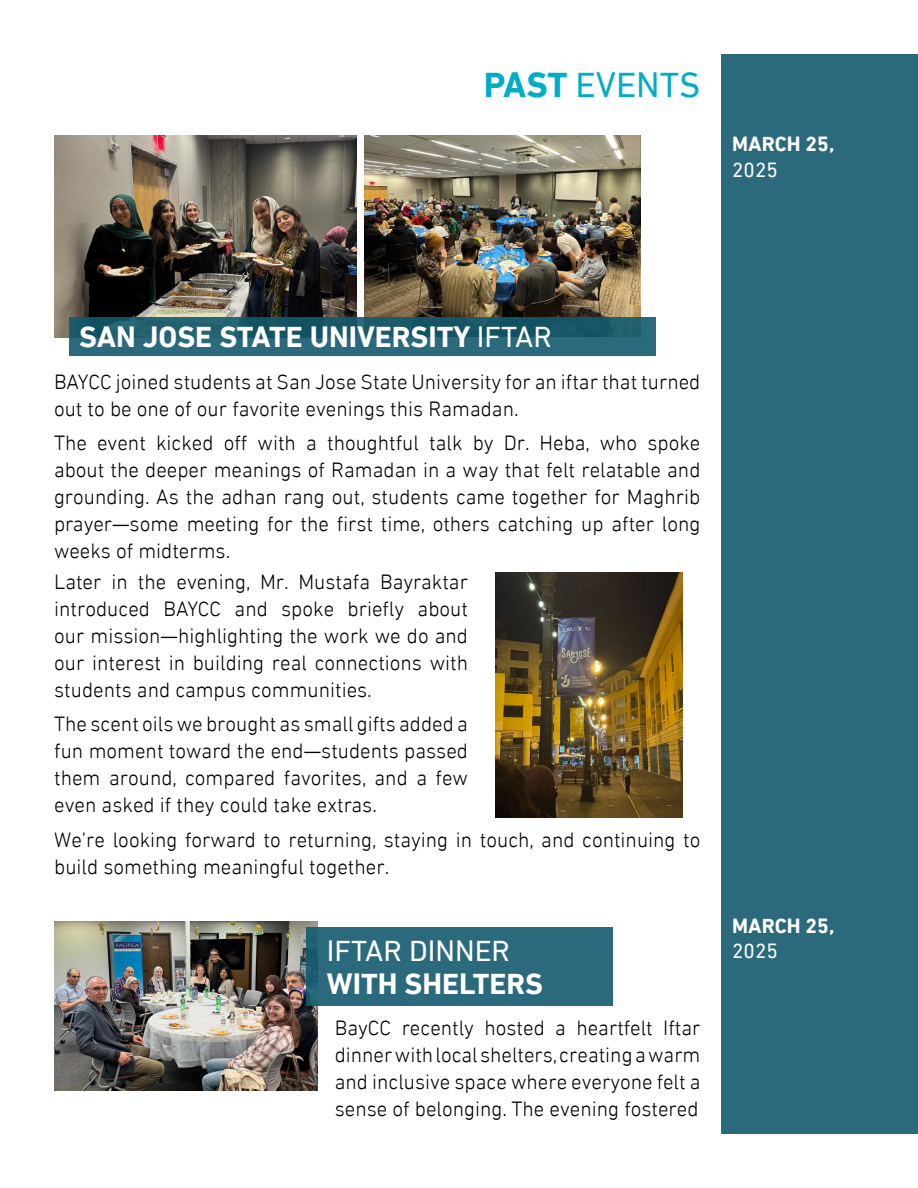
<style>
.page{position:relative;width:918px;height:1188px;background:#fff}
.page>*{position:absolute;margin:0;border:0;box-sizing:border-box;transform-origin:0 0}
.t1{font:36px "DIN Next LT Arabic";color:#00adc5}
.t2{font:700 30px "DIN Next LT Arabic";color:#fff}
.t3{font:30px "DIN Next LT Arabic";color:#fff}
.t4{font:21px/27px "ntaqat";color:#000;text-align:justify}
.t5{font:700 21px "DIN Next LT Arabic";color:#fff}
.t6{font:21px "DIN Next LT Arabic";color:#fff}
.s1{font-weight:700}
.s2{font-weight:400}
</style>
<div class="page">
<div style="left:721px;top:54px;width:197px;height:1080px;background:#2a6a7c"></div>
<img style="left:54px;top:136px;width:302px;height:202px">
<img style="left:365px;top:136px;width:275px;height:181px">
<svg style="left:70px;top:317px;width:586px;height:39px;fill:#286878"></svg>
<img style="left:496px;top:573px;width:186px;height:245px">
<img style="left:54px;top:921px;width:263px;height:170px">
<div style="left:307px;top:928px;width:306px;height:78px;background:#2a6a7c"></div>
<h1 class="t1" style="left:484px;top:64px;width:218px"><span class="s1">PAST</span> EVENTS</h1>
<p class="t5" style="left:732px;top:132px;width:104px">MARCH 25,</p>
<p class="t6" style="left:732px;top:157px;width:47px">2025</p>
<h2 class="t2" style="left:79px;top:319px;width:474px">SAN JOSE STATE UNIVERSITY <span class="s2">IFTAR</span></h2>
<p class="t4" style="left:54px;top:368px;width:648px">BAYCC joined students at San Jose State University for an iftar that turned out to be one of our favorite evenings this Ramadan.</p>
<p class="t4" style="left:54px;top:429px;width:648px">The event kicked off with a thoughtful talk by Dr. Heba, who spoke about the deeper meanings of Ramadan in a way that felt relatable and grounding. As the adhan rang out, students came together for Maghrib prayer—some meeting for the first time, others catching up after long weeks of midterms.</p>
<p class="t4" style="left:54px;top:568px;width:415px">Later in the evening, Mr. Mustafa Bayraktar introduced BAYCC and spoke briefly about our mission—highlighting the work we do and our interest in building real connections with students and campus communities.</p>
<p class="t4" style="left:54px;top:710px;width:415px">The scent oils we brought as small gifts added a fun moment toward the end—students passed them around, compared favorites, and a few even asked if they could take extras.</p>
<p class="t4" style="left:54px;top:827px;width:648px">We’re looking forward to returning, staying in touch, and continuing to build something meaningful together.</p>
<h2 class="t3" style="left:327px;top:933px;width:185px">IFTAR DINNER</h2>
<h2 class="t2" style="left:327px;top:966px;width:218px">WITH SHELTERS</h2>
<p class="t4" style="left:335px;top:1014px;width:367px">BayCC recently hosted a heartfelt Iftar dinner with local shelters, creating a warm and inclusive space where everyone felt a sense of belonging. The evening fostered</p>
<p class="t5" style="left:732px;top:913px;width:104px">MARCH 25,</p>
<p class="t6" style="left:732px;top:938px;width:47px">2025</p>
</div>
